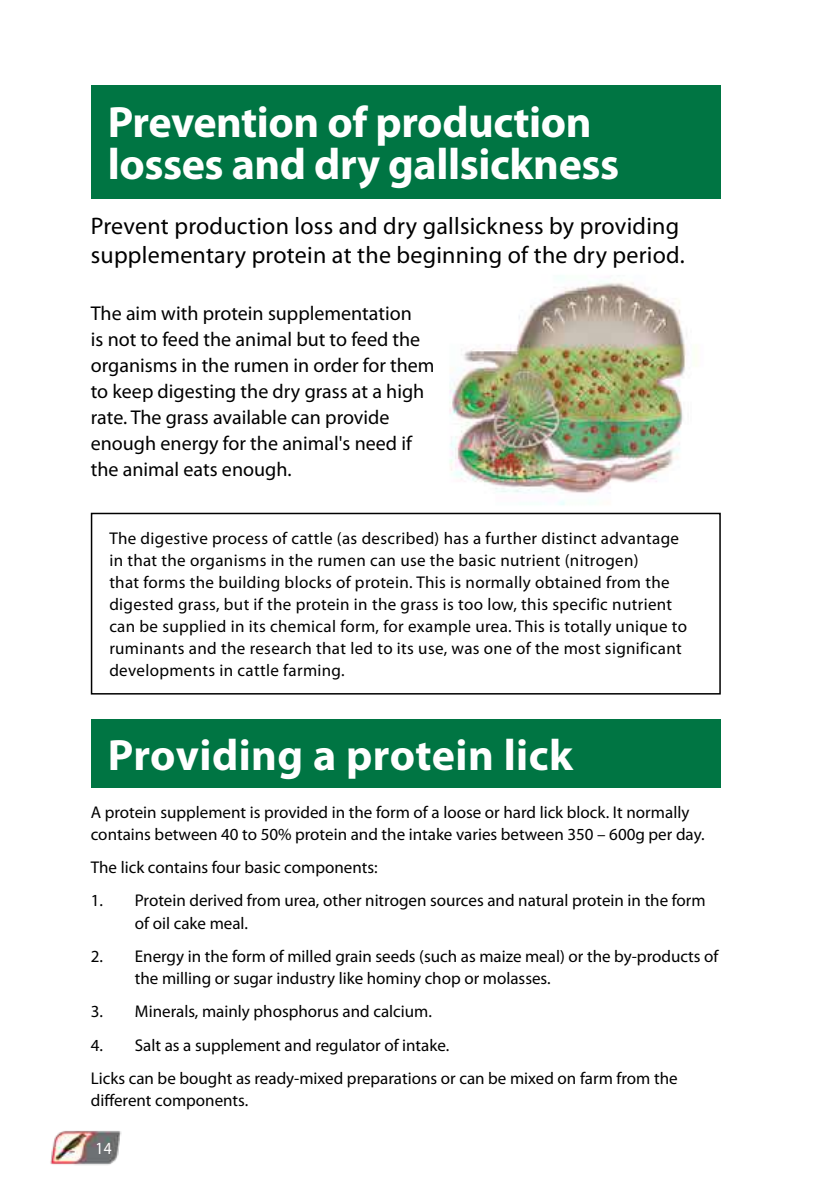
<style>
.page{position:relative;width:840px;height:1191px;background:#fff}
.page>*{position:absolute;margin:0;border:0;box-sizing:border-box;transform-origin:0 0}
.t1{font:700 44px/42px "Myriad Pro";letter-spacing:-.01em;color:#fff}
.t2{font:700 44px "Myriad Pro";letter-spacing:.01em;color:#fff}
.t3{font:24px/28.8px "Myriad Pro";letter-spacing:.01em;color:#000}
.t4{font:20px/26px "Myriad Pro";color:#000}
.t5{font:17.2px "Myriad Pro";color:#fff;scale:.9 1}
.t6{font:17px/22px "Myriad Pro";color:#000}
.t7{font:17px/22px "Myriad Pro";letter-spacing:.02em;color:#000}
</style>
<div class="page">
<img style="left:50px;top:1130px;width:72px;height:35px">
<img style="left:380px;top:276px;width:341px;height:244px">
<div style="left:91px;top:513px;width:629px;height:181px;border:2px solid #000"></div>
<div style="left:91px;top:85px;width:629px;height:113px;background:#007543"></div>
<div style="left:91px;top:719px;width:629px;height:68px;background:#007543"></div>
<h1 class="t1" style="left:108px;top:100px;width:512px">Prevention of production losses and dry gallsickness</h1>
<h2 class="t3" style="left:91px;top:211px;width:595px">Prevent production loss and dry gallsickness by providing supplementary protein at the beginning of the dry period.</h2>
<p class="t4" style="left:91px;top:300px;width:345px">The aim with protein supplementation<br>is not to feed the animal but to feed the organisms in the rumen in order for them to keep digesting the dry grass at a high rate. The grass available can provide enough energy for the animal's need if the animal eats enough.</p>
<p class="t7" style="left:109px;top:527px;width:579px">The digestive process of cattle (as described) has a further distinct advantage in that the organisms in the rumen can use the basic nutrient (nitrogen)<br>that forms the building blocks of protein. This is normally obtained from the digested grass, but if the protein in the grass is too low, this specific nutrient can be supplied in its chemical form, for example urea. This is totally unique to ruminants and the research that led to its use, was one of the most significant developments in cattle farming.</p>
<h1 class="t2" style="left:108px;top:726px;width:466px">Providing a protein lick</h1>
<p class="t6" style="left:91px;top:801px;width:615px">A protein supplement is provided in the form of a loose or hard lick block. It normally contains between 40 to 50% protein and the intake varies between 350 – 600g per day.</p>
<p class="t6" style="left:91px;top:856px;width:288px">The lick contains four basic components:</p>
<p class="t6" style="left:135px;top:889px;width:572px;text-indent:-44px">1. Protein derived from urea, other nitrogen sources and natural protein in the form of oil cake meal.</p>
<p class="t6" style="left:135px;top:945px;width:585px;text-indent:-44px">2. Energy in the form of milled grain seeds (such as maize meal) or the by-products of the milling or sugar industry like hominy chop or molasses.</p>
<p class="t6" style="left:91px;top:1000px;width:342px">3. Minerals, mainly phosphorus and calcium.</p>
<p class="t6" style="left:91px;top:1027px;width:588px;line-height:33.4px">4. Salt as a supplement and regulator of intake.<br>Licks can be bought as ready-mixed preparations or can be mixed on farm from the</p>
<p class="t6" style="left:91px;top:1089px;width:159px">different components.</p>
<p class="t5" style="left:95px;top:1137px;width:20px">14</p>
</div>
